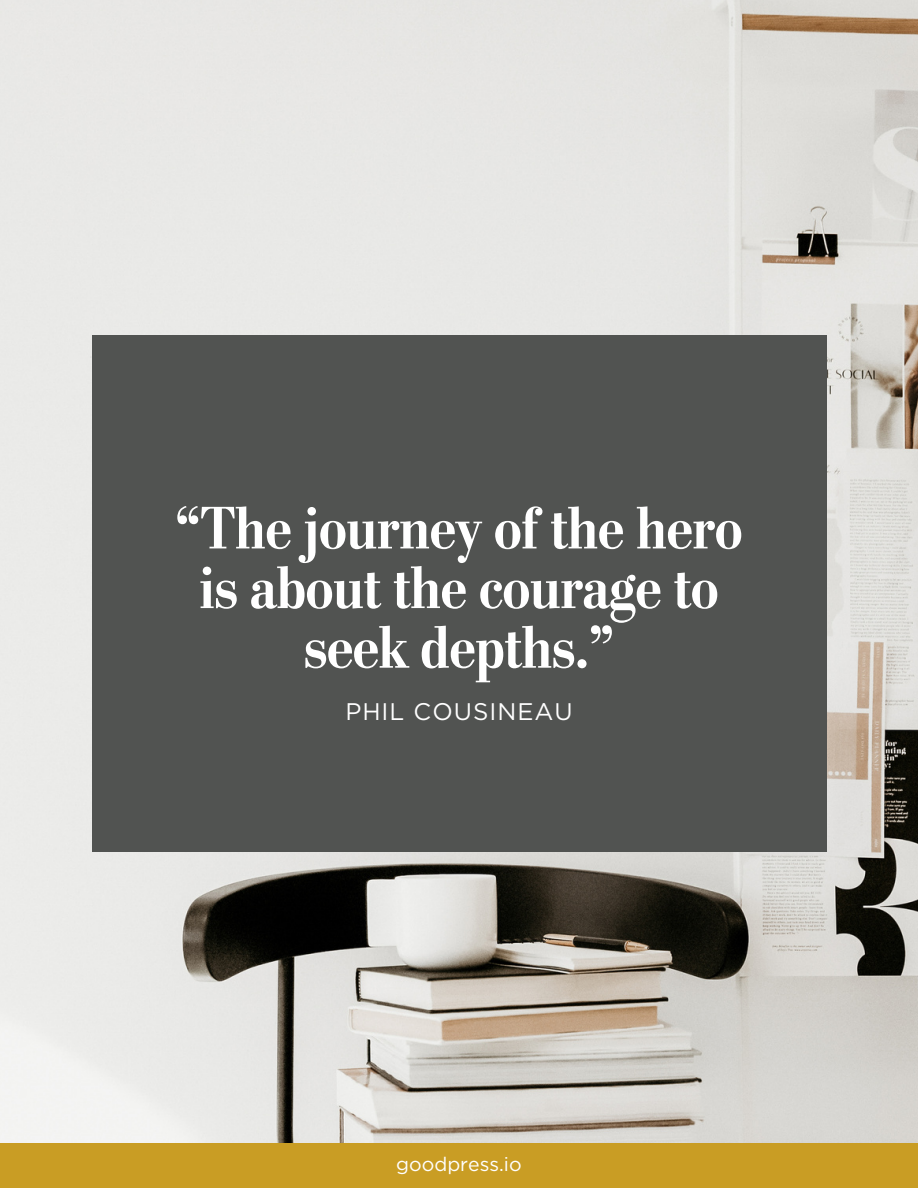
<style>
.page{position:relative;width:918px;height:1188px;background:#fff}
.page>*{position:absolute;margin:0;border:0;box-sizing:border-box;transform-origin:0 0}
.t1{font:700 60px/59.7px "Stilson";color:#fff;text-align:center}
.t2{font:24px "Gotham";letter-spacing:.04em;color:#fff}
.t3{font:19.5px "Gotham";color:#fff}
</style>
<div class="page">
<img style="left:0;top:0;width:918px;height:1144px">
<div style="left:0;top:1144px;width:918px;height:44px;background:#c99d24"></div>
<div style="left:92px;top:336px;width:734px;height:516px;background:#515351"></div>
<p class="t1" style="left:176px;top:504px;width:568px">“The journey of the hero is about the courage to seek depths.”</p>
<p class="t2" style="left:345px;top:697px;width:229px">PHIL COUSINEAU</p>
<p class="t3" style="left:396px;top:1152px;width:127px">goodpress.io</p>
</div>
